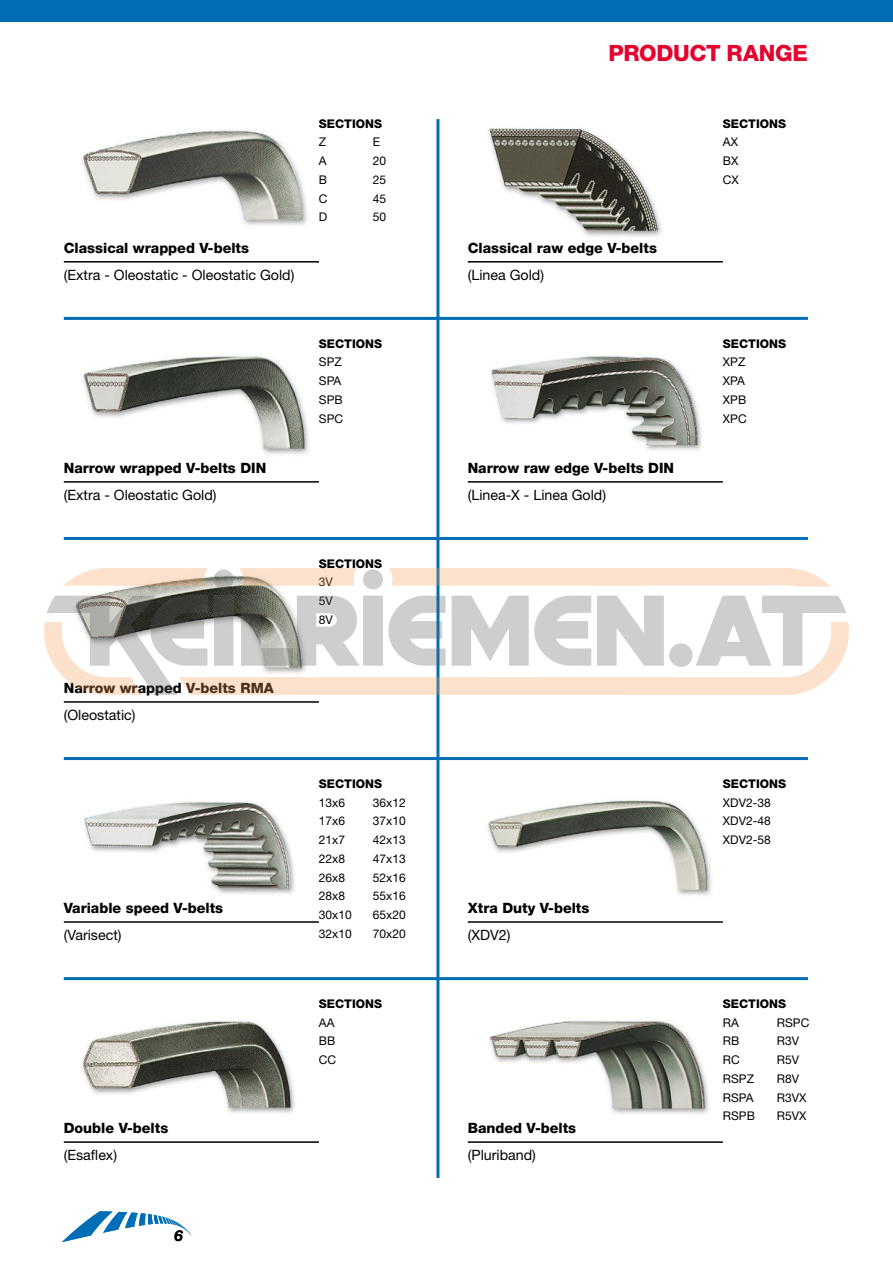
<style>
.page{position:relative;width:893px;height:1263px;background:#fff}
.page>*{position:absolute;margin:0;border:0;box-sizing:border-box;transform-origin:0 0}
.t1{font:800 22.5px "Helvetica Neue LT Std";letter-spacing:-.015em;color:#e4032e}
.t2{font:italic 700 15px "Helvetica Neue LT Std";color:#000}
.t3{font:800 14.25px "Helvetica Neue LT Std";color:#000}
.t4{font:14.25px "Helvetica Neue LT Std";color:#000}
.t5{font:12px/18.8px "Helvetica Neue LT Std";color:#000}
.t6{font:800 12px "Helvetica Neue LT Std";color:#000}
</style>
<div class="page">
<div style="left:0;top:0;width:893px;height:21px;background:#006eb7"></div>
<img style="left:81px;top:130px;width:226px;height:95px">
<img style="left:489px;top:128px;width:173px;height:109px">
<img style="left:490px;top:356px;width:212px;height:94px">
<img style="left:83px;top:355px;width:226px;height:99px">
<img style="left:83px;top:802px;width:212px;height:92px">
<img style="left:81px;top:1021px;width:214px;height:92px">
<hr style="left:64px;top:261px;width:255px;height:2px;background:#000">
<hr style="left:468px;top:261px;width:255px;height:2px;background:#000">
<hr style="left:64px;top:481px;width:255px;height:2px;background:#000">
<hr style="left:468px;top:481px;width:255px;height:2px;background:#000">
<hr style="left:64px;top:701px;width:255px;height:2px;background:#000">
<hr style="left:64px;top:921px;width:255px;height:2px;background:#000">
<img style="left:487px;top:800px;width:225px;height:95px">
<hr style="left:468px;top:921px;width:255px;height:2px;background:#000">
<hr style="left:64px;top:1141px;width:255px;height:2px;background:#000">
<img style="left:489px;top:1020px;width:220px;height:94px">
<hr style="left:468px;top:1141px;width:255px;height:2px;background:#000">
<hr style="left:436px;top:119px;width:3px;height:1059px;background:#006eb7">
<hr style="left:64px;top:317px;width:744px;height:3px;background:#006eb7">
<hr style="left:64px;top:537px;width:744px;height:3px;background:#006eb7">
<hr style="left:64px;top:757px;width:744px;height:3px;background:#006eb7">
<hr style="left:64px;top:977px;width:744px;height:3px;background:#006eb7">
<svg style="left:62px;top:1211px;width:131px;height:31px"></svg>
<img style="left:45px;top:568px;width:803px;height:127px">
<p class="t3" style="left:64px;top:239px;width:187px">Classical wrapped V-belts</p>
<p class="t4" style="left:64px;top:266px;width:232px">(Extra - Oleostatic - Oleostatic Gold)</p>
<p class="t3" style="left:64px;top:459px;width:204px">Narrow wrapped V-belts DIN</p>
<p class="t4" style="left:64px;top:486px;width:154px">(Extra - Oleostatic Gold)</p>
<p class="t3" style="left:64px;top:679px;width:212px">Narrow wrapped V-belts RMA</p>
<p class="t4" style="left:64px;top:706px;width:73px">(Oleostatic)</p>
<p class="t3" style="left:64px;top:899px;width:161px">Variable speed V-belts</p>
<p class="t4" style="left:64px;top:926px;width:59px">(Varisect)</p>
<p class="t3" style="left:64px;top:1119px;width:106px">Double V-belts</p>
<p class="t4" style="left:64px;top:1146px;width:55px">(Esaflex)</p>
<p class="t6" style="left:319px;top:116px;width:65px">SECTIONS</p>
<p class="t5" style="left:319px;top:133px;width:9px">Z</p>
<p class="t5" style="left:373px;top:133px;width:9px">E</p>
<p class="t5" style="left:319px;top:151px;width:9px">A</p>
<p class="t5" style="left:373px;top:151px;width:15px">20</p>
<p class="t5" style="left:319px;top:170px;width:10px">B</p>
<p class="t5" style="left:373px;top:170px;width:15px">25</p>
<p class="t5" style="left:319px;top:189px;width:10px">C</p>
<p class="t5" style="left:373px;top:189px;width:15px">45</p>
<p class="t5" style="left:319px;top:208px;width:10px">D</p>
<p class="t5" style="left:373px;top:208px;width:15px">50</p>
<p class="t6" style="left:319px;top:336px;width:65px">SECTIONS</p>
<p class="t5" style="left:319px;top:353px;width:26px">SPZ<br>SPA<br>SPB<br>SPC</p>
<p class="t6" style="left:319px;top:556px;width:65px">SECTIONS</p>
<p class="t5" style="left:319px;top:573px;width:16px;text-align:justify">3V 5V 8V</p>
<p class="t6" style="left:319px;top:776px;width:65px">SECTIONS</p>
<p class="t5" style="left:319px;top:793px;width:28px">13x6</p>
<p class="t5" style="left:373px;top:793px;width:34px">36x12</p>
<p class="t5" style="left:319px;top:811px;width:28px">17x6</p>
<p class="t5" style="left:373px;top:811px;width:34px">37x10</p>
<p class="t5" style="left:319px;top:830px;width:28px">21x7</p>
<p class="t5" style="left:373px;top:830px;width:34px">42x13</p>
<p class="t5" style="left:319px;top:849px;width:28px">22x8</p>
<p class="t5" style="left:373px;top:849px;width:34px">47x13</p>
<p class="t5" style="left:319px;top:868px;width:28px">26x8</p>
<p class="t5" style="left:373px;top:868px;width:34px">52x16</p>
<p class="t5" style="left:319px;top:886px;width:28px">28x8</p>
<p class="t5" style="left:373px;top:886px;width:34px">55x16</p>
<p class="t5" style="left:319px;top:905px;width:34px">30x10</p>
<p class="t5" style="left:373px;top:905px;width:34px">65x20</p>
<p class="t5" style="left:319px;top:924px;width:34px">32x10</p>
<p class="t5" style="left:373px;top:924px;width:34px">70x20</p>
<p class="t6" style="left:319px;top:996px;width:65px">SECTIONS</p>
<p class="t5" style="left:319px;top:1013px;width:19px">AA<br>BB<br>CC</p>
<p class="t2" style="left:174px;top:1226px;width:10px">6</p>
<h1 class="t1" style="left:609px;top:39px;width:201px">PRODUCT RANGE</h1>
<p class="t3" style="left:468px;top:239px;width:191px">Classical raw edge V-belts</p>
<p class="t4" style="left:468px;top:266px;width:78px">(Linea Gold)</p>
<p class="t3" style="left:468px;top:459px;width:208px">Narrow raw edge V-belts DIN</p>
<p class="t4" style="left:468px;top:486px;width:140px">(Linea-X - Linea Gold)</p>
<p class="t6" style="left:723px;top:116px;width:65px">SECTIONS</p>
<p class="t5" style="left:723px;top:132px;width:17px;text-align:justify">AX BX CX</p>
<p class="t6" style="left:723px;top:336px;width:65px">SECTIONS</p>
<p class="t5" style="left:723px;top:352px;width:25px">XPZ<br>XPA<br>XPB<br>XPC</p>
<p class="t3" style="left:468px;top:899px;width:123px">Xtra Duty V-belts</p>
<p class="t4" style="left:468px;top:926px;width:44px">(XDV2)</p>
<p class="t3" style="left:468px;top:1119px;width:110px">Banded V-belts</p>
<p class="t4" style="left:468px;top:1146px;width:70px">(Pluriband)</p>
<p class="t6" style="left:723px;top:776px;width:65px">SECTIONS</p>
<p class="t5" style="left:723px;top:793px;width:49px;text-align:justify">XDV2-38<br>XDV2-48<br>XDV2-58</p>
<p class="t6" style="left:723px;top:996px;width:65px">SECTIONS</p>
<p class="t5" style="left:723px;top:1013px;width:17px">RA</p>
<p class="t5" style="left:777px;top:1013px;width:34px">RSPC</p>
<p class="t5" style="left:723px;top:1031px;width:18px">RB</p>
<p class="t5" style="left:777px;top:1031px;width:24px">R3V</p>
<p class="t5" style="left:723px;top:1050px;width:18px">RC</p>
<p class="t5" style="left:777px;top:1050px;width:24px">R5V</p>
<p class="t5" style="left:723px;top:1069px;width:33px">RSPZ</p>
<p class="t5" style="left:777px;top:1069px;width:24px">R8V</p>
<p class="t5" style="left:723px;top:1088px;width:32px">RSPA</p>
<p class="t5" style="left:777px;top:1088px;width:31px">R3VX</p>
<p class="t5" style="left:723px;top:1106px;width:33px">RSPB</p>
<p class="t5" style="left:777px;top:1106px;width:31px">R5VX</p>
</div>
